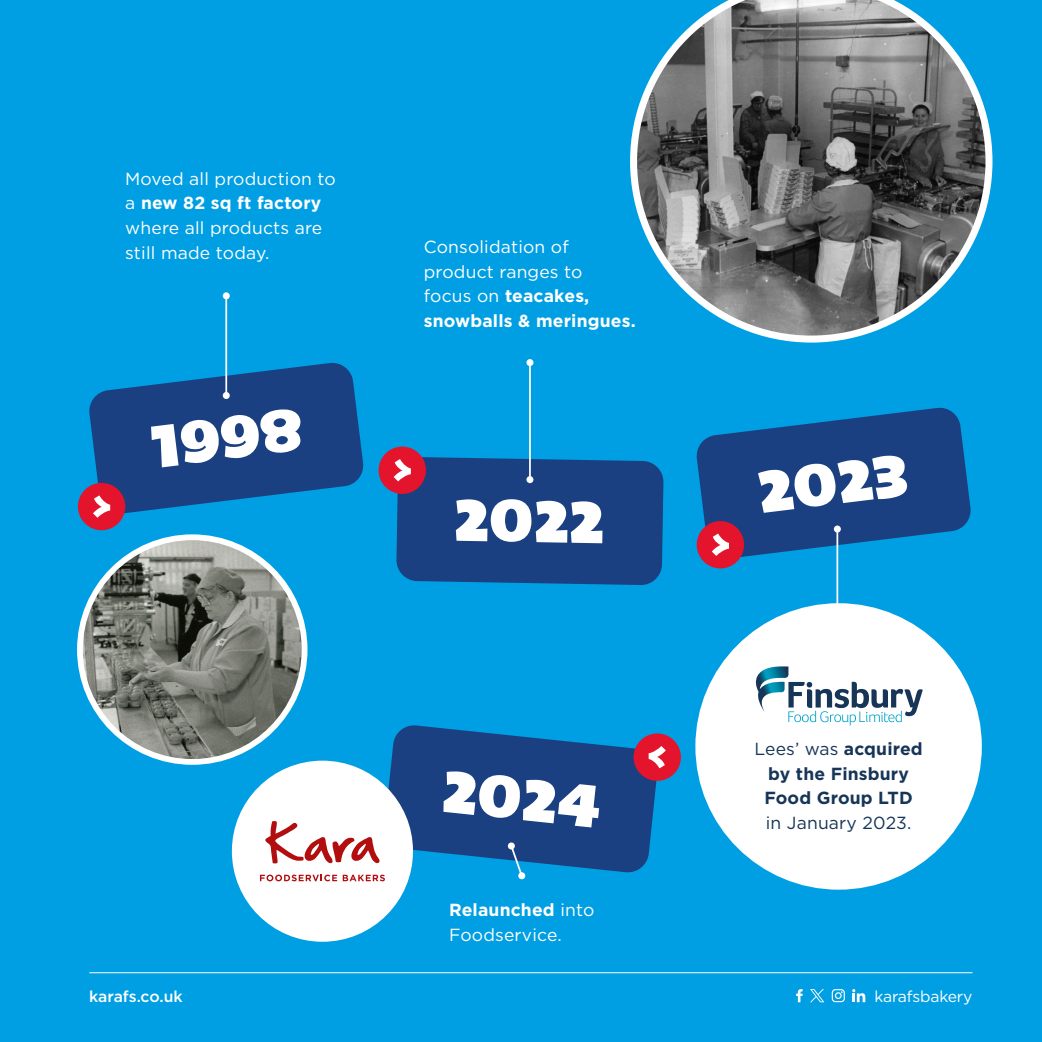
<style>
.page{position:relative;width:1042px;height:1042px;background:#009fe3}
.page>*{position:absolute;margin:0;border:0;box-sizing:border-box;transform-origin:0 0}
.t1{font:70px "Laika Pro";color:#fff}
.t2{font:17.5px/24.5px "Gotham HTF";letter-spacing:.01em;color:#fff}
.t3{font:700 17.5px/24.5px "Gotham HTF";letter-spacing:.01em;color:#173557;text-align:center}
.t4{font:17.5px "Gotham HTF";letter-spacing:.01em;color:#173557}
.t5{font:500 15.75px "Gotham HTF";color:#fff}
.t6{font:15.75px "Gotham HTF";letter-spacing:-.01em;color:#fff}
.s1{font-weight:700}
.s2{font-weight:400}
</style>
<div class="page">
<hr style="left:89px;top:972px;width:883px;height:1px;background:#fff">
<svg style="left:796px;top:989px;width:6px;height:13px"></svg>
<svg style="left:810px;top:989px;width:14px;height:13px"></svg>
<svg style="left:852px;top:989px;width:13px;height:13px"></svg>
<svg style="left:832px;top:989px;width:13px;height:13px"></svg>
<hr style="left:836px;top:529px;width:2px;height:117px;background:#fff">
<hr style="left:529px;top:362px;width:2px;height:118px;background:#fff">
<div style="left:526px;top:359px;width:7px;height:7px;background:#fff;border-radius:50%"></div>
<hr style="left:225px;top:296px;width:2px;height:99px;background:#fff">
<div style="left:223px;top:292px;width:7px;height:7px;background:#fff;border-radius:50%"></div>
<img style="left:80px;top:537px;width:225px;height:225px;border-radius:112px">
<div style="left:77px;top:534px;width:230px;height:231px;border:6px solid #fff;border-radius:50%"></div>
<svg style="left:630px;top:0;width:362px;height:342px"></svg>
<div style="left:378px;top:446px;width:48px;height:48px;background:#e4142c;border-radius:50%"></div>
<svg style="left:394px;top:457px;width:269px;height:128px;background:#204485"></svg>
<div style="left:78px;top:483px;width:47px;height:47px;background:#e4142c;border-radius:50%"></div>
<svg style="left:88px;top:362px;width:276px;height:156px"></svg>
<div style="left:697px;top:521px;width:47px;height:47px;background:#e4142c;border-radius:50%"></div>
<svg style="left:696px;top:407px;width:275px;height:153px"></svg>
<div style="left:633px;top:733px;width:48px;height:48px;background:#e4142c;border-radius:50%"></div>
<div style="left:695px;top:603px;width:287px;height:286px;background:#fff;border-radius:50%"></div>
<svg style="left:755px;top:666px;width:168px;height:59px"></svg>
<div style="left:232px;top:760px;width:181px;height:182px;background:#fff;border-radius:50%"></div>
<svg style="left:260px;top:724px;width:406px;height:157px"></svg>
<p class="t2" style="left:125px;top:166px;width:212px">Moved all production to a <span class="s1">new 82 sq ft factory </span>where all products are still made today.</p>
<h1 class="t1" style="left:144px;top:407px;width:156px;rotate:-7deg">1998</h1>
<p class="t2" style="left:424px;top:235px;width:213px">Consolidation of product ranges to<br>focus on <span class="s1">teacakes, snowballs &amp; meringues.</span></p>
<h1 class="t1" style="left:453px;top:479px;width:155px;rotate:1deg">2022</h1>
<h1 class="t1" style="left:445px;top:750px;width:161px;rotate:6deg">2024</h1>
<p class="t2" style="left:449px;top:897px;width:147px"><span class="s1">Relaunched</span> into<br>Foodservice.</p>
<h1 class="t1" style="left:752px;top:452px;width:155px;rotate:-7deg">2023</h1>
<p class="t3" style="left:754px;top:736px;width:170px"><span class="s2">Lees’ was</span> acquired by the Finsbury<br>Food Group LTD</p>
<p class="t4" style="left:766px;top:813px;width:147px">in January 2023.</p>
<p class="t5" style="left:89px;top:987px;width:95px">karafs.co.uk</p>
<p class="t6" style="left:874px;top:988px;width:100px">karafsbakery</p>
</div>
